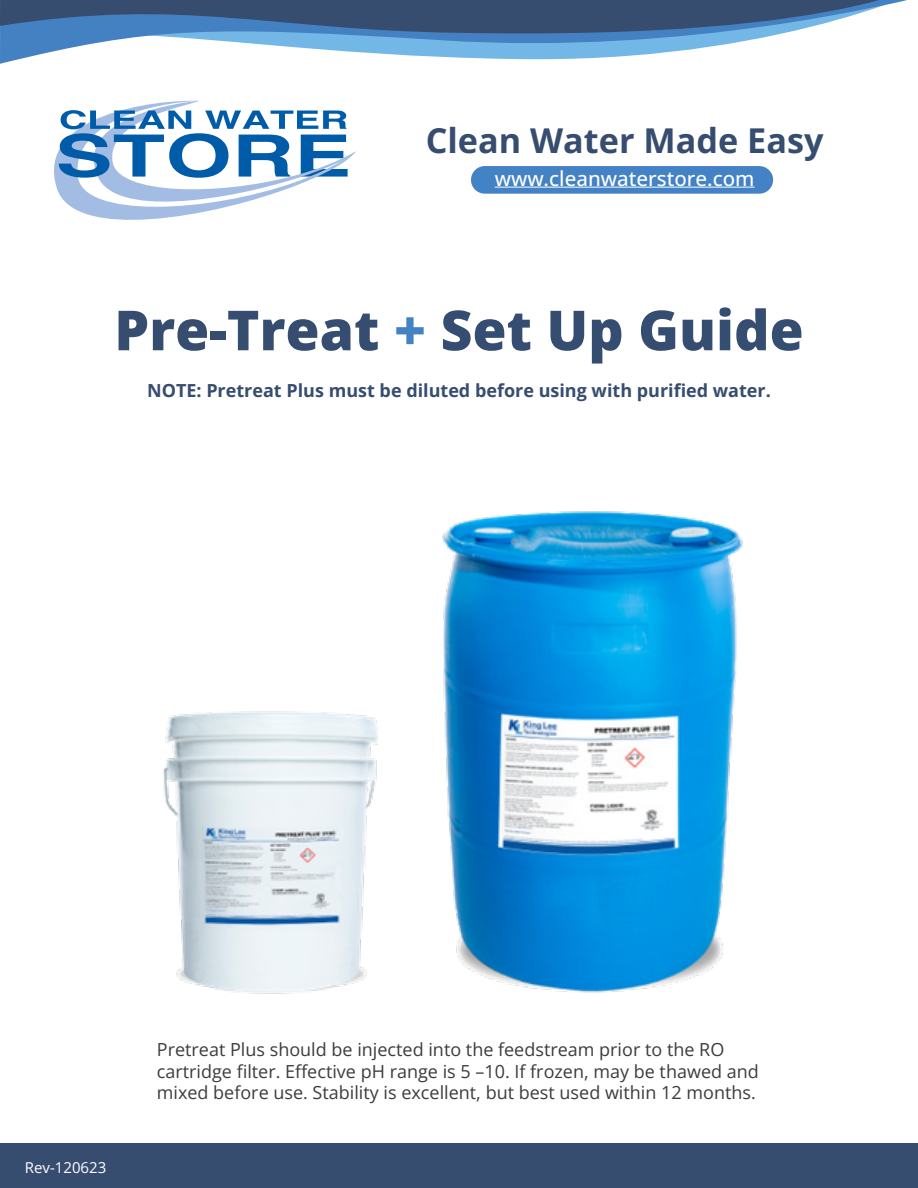
<style>
.page{position:relative;width:918px;height:1188px;background:#fff}
.page>*{position:absolute;margin:0;border:0;box-sizing:border-box;transform-origin:0 0}
.t1{font:800 55.2px "Open Sans";color:#354d70}
.t2{font:700 34.2px "Open Sans";color:#364d70}
.t3{font:500 20.55px "Open Sans";color:#fff}
.t4{font:18px/21.6px "Open Sans";color:#3c3c3d}
.t5{font:700 18px "Open Sans";color:#364d70}
.t6{font:15px "Open Sans";color:#fff}
.s1{color:#364d70}
.s2{color:#4382c3}
</style>
<div class="page">
<div style="left:0;top:1143px;width:918px;height:45px;background:#374d70"></div>
<svg style="left:0;top:41px;width:744px;height:23px"></svg>
<svg style="left:0;top:0;width:907px;height:41px;background:#51749d"></svg>
<svg style="left:54px;top:100px;width:302px;height:120px"></svg>
<div style="left:471px;top:166px;width:302px;height:28px;background:#4382c4;border-radius:14px"></div>
<img style="left:442px;top:511px;width:301px;height:482px">
<img style="left:163px;top:711px;width:215px;height:283px">
<hr style="left:495px;top:187px;width:260px;height:1px;background:#fff">
<h2 class="t2" style="left:426px;top:117px;width:399px">Clean Water Made Easy</h2>
<p class="t3" style="left:495px;top:165px;width:261px">www.cleanwaterstore.com</p>
<h1 class="t1" style="left:114px;top:292px;width:691px"><span class="s1">Pre-Tre</span>at <span class="s2">+</span> Set Up Guide</h1>
<p class="t5" style="left:147px;top:378px;width:625px">NOTE: Pretreat Plus must be diluted before using with purified water.</p>
<p class="t6" style="left:25px;top:1157px;width:83px">Rev-120623</p>
<p class="t4" style="left:157px;top:1038px;width:604px">Pretreat Plus should be injected into the feedstream prior to the RO cartridge filter. Effective pH range is 5 –10. If frozen, may be thawed and mixed before use. Stability is excellent, but best used within 12 months.</p>
</div>
